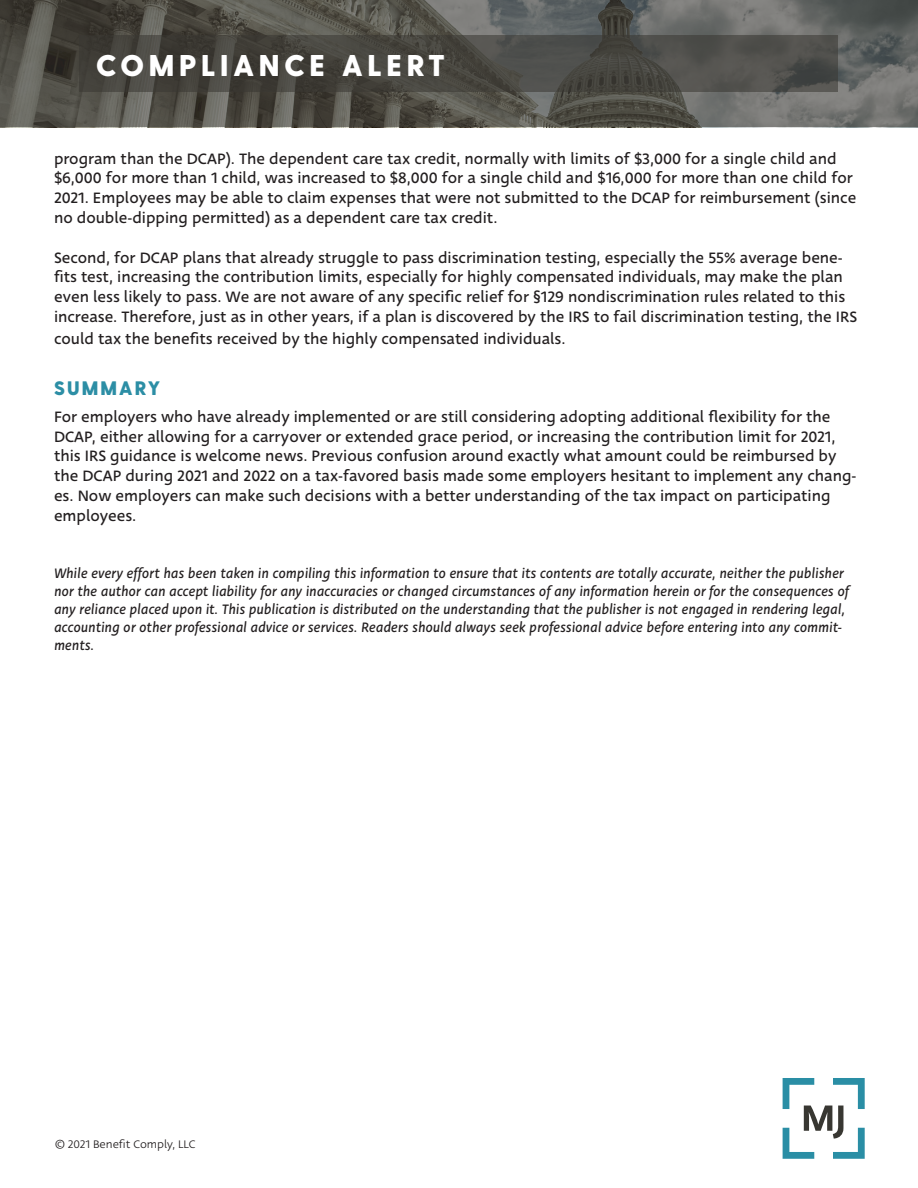
<style>
.page{position:relative;width:918px;height:1188px;background:#fff}
.page>*{position:absolute;margin:0;border:0;box-sizing:border-box;transform-origin:0 0}
.t1{font:800 30px "Greycliff CF";letter-spacing:.16em;color:#fff}
.t2{font:800 19.5px "Greycliff CF";letter-spacing:.11em;color:#2c8ea5}
.t3{font:16.5px/19.8px "Deva Ideal";color:#231f20}
.t4{font:italic 15px/18px "Deva Ideal";color:#231f20}
.t5{font:12px "Deva Ideal";color:#231f20}
</style>
<div class="page">
<svg style="left:783px;top:1078px;width:82px;height:81px"></svg>
<svg style="left:0;top:0;width:918px;height:127px;background:#5c5c56"></svg>
<svg style="left:80px;top:35px;width:758px;height:57px;background:#484742"></svg>
<h1 class="t1" style="left:96px;top:47px;width:350px">COMPLIANCE ALERT</h1>
<p class="t3" style="left:54px;top:149px;width:804px">program than the DCAP). The dependent care tax credit, normally with limits of $3,000 for a single child and $6,000 for more than 1 child, was increased to $8,000 for a single child and $16,000 for more than one child for 2021. Employees may be able to claim expenses that were not submitted to the DCAP for reimbursement (since no double-dipping permitted) as a dependent care tax credit.</p>
<p class="t3" style="left:54px;top:248px;width:805px">Second, for DCAP plans that already struggle to pass discrimination testing, especially the 55% average bene&shy;fits test, increasing the contribution limits, especially for highly compensated individuals, may make the plan even less likely to pass. We are not aware of any specific relief for §129 nondiscrimination rules related to this increase. Therefore, just as in other years, if a plan is discovered by the IRS to fail discrimination testing, the IRS</p>
<p class="t3" style="left:54px;top:329px;width:513px">could tax the benefits received by the highly compensated individuals.</p>
<h2 class="t2" style="left:54px;top:377px;width:108px">SUMMARY</h2>
<p class="t3" style="left:54px;top:407px;width:804px">For employers who have already implemented or are still considering adopting additional flexibility for the DCAP, either allowing for a carryover or extended grace period, or increasing the contribution limit for 2021, this IRS guidance is welcome news. Previous confusion around exactly what amount could be reimbursed by the DCAP during 2021 and 2022 on a tax-favored basis made some employers hesitant to implement any chang&shy;es. Now employers can make such decisions with a better understanding of the tax impact on participating employees.</p>
<p class="t4" style="left:54px;top:565px;width:796px">While every effort has been taken in compiling this information to ensure that its contents are totally accurate, neither the publisher nor the author can accept liability for any inaccuracies or changed circumstances of any information herein or for the consequences of any reliance placed upon it. This publication is distributed on the understanding that the publisher is not engaged in rendering legal, accounting or other professional advice or services. Readers should always seek professional advice before entering into any commit&shy;ments.</p>
<p class="t5" style="left:55px;top:1137px;width:142px">© 2021 Benefit Comply, LLC</p>
</div>
